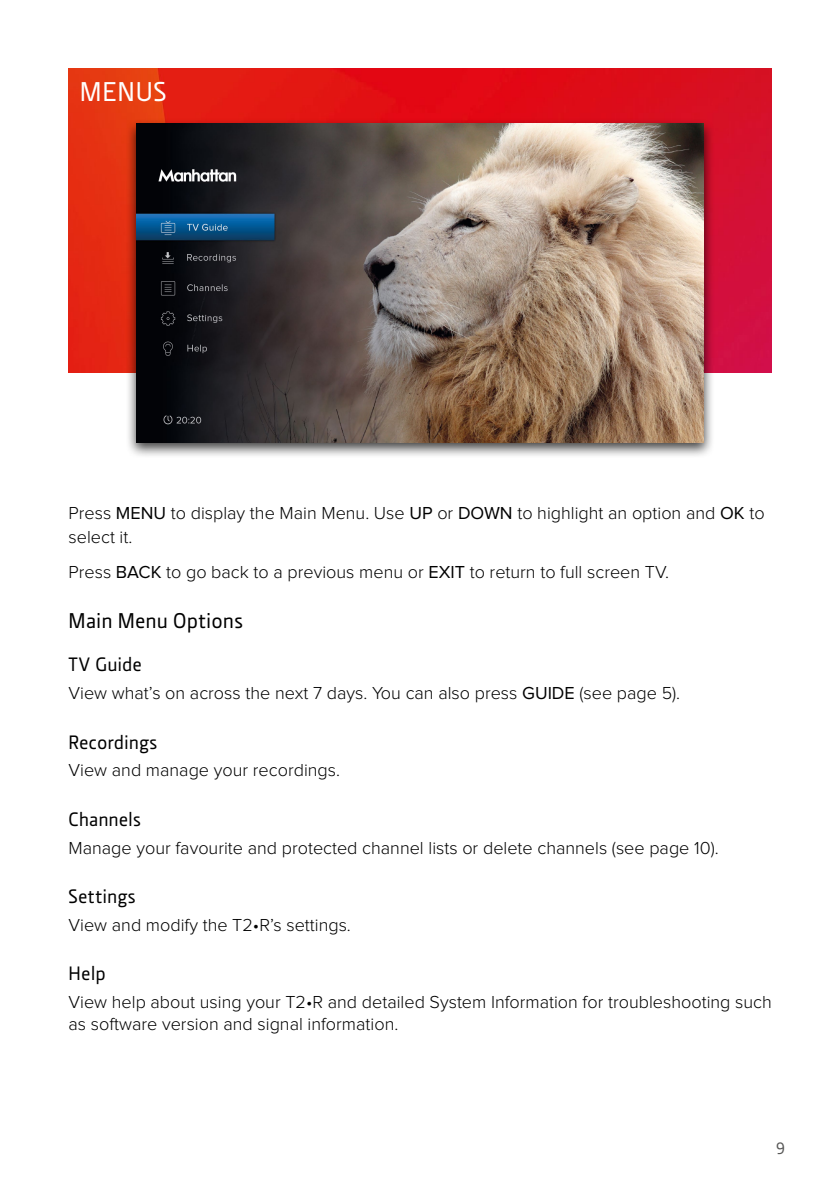
<style>
.page{position:relative;width:840px;height:1191px;background:#fff}
.page>*{position:absolute;margin:0;border:0;box-sizing:border-box;transform-origin:0 0}
.HEADING_2{font:500 28px "Section";letter-spacing:.03em;color:#fff}
.HEADING_3{font:500 22px "Section";letter-spacing:.03em;color:#000}
.HEADIN4{font:500 20px "Section";letter-spacing:.03em;color:#000}
.ICONS{font:300 18px/22px "Proxima Nova";color:#000}
.Body{font:300 18px/24px "Proxima Nova";color:#000}
.t1{font:500 17px "Section";color:#575756}
.s1{font-weight:400}
</style>
<div class="page">
<img style="left:68px;top:68px;width:703px;height:304px">
<div style="left:125px;top:118px;width:589px;height:341px;background:#000;opacity:.75"></div>
<img style="left:136px;top:123px;width:567px;height:319px">
<p class="HEADING_2" style="left:80px;top:74px;width:88px">MENUS</p>
<p class="Body" style="left:68px;top:502px;width:697px">Press <span class="s1">MENU</span> to display the Main Menu. Use <span class="s1">UP</span> or <span class="s1">DOWN</span> to highlight an option and <span class="s1">OK</span> to select it.</p>
<p class="Body" style="left:68px;top:561px;width:601px">Press <span class="s1">BACK</span> to go back to a previous menu or <span class="s1">EXIT</span> to return to full screen TV.</p>
<p class="HEADING_3" style="left:68px;top:607px;width:176px">Main Menu Options</p>
<p class="HEADIN4" style="left:68px;top:652px;width:75px">TV Guide</p>
<p class="ICONS" style="left:68px;top:683px;width:613px">View what’s on across the next 7 days. You can also press <span class="s1">GUIDE</span> (see page 5).</p>
<p class="HEADIN4" style="left:68px;top:730px;width:90px">Recordings</p>
<p class="ICONS" style="left:68px;top:760px;width:273px">View and manage your recordings.</p>
<p class="HEADIN4" style="left:68px;top:807px;width:74px">Channels</p>
<p class="ICONS" style="left:68px;top:837px;width:651px">Manage your favourite and protected channel lists or delete channels (see page 10).</p>
<p class="HEADIN4" style="left:68px;top:884px;width:69px">Settings</p>
<p class="ICONS" style="left:68px;top:914px;width:284px">View and modify the T2•R’s settings.</p>
<p class="HEADIN4" style="left:68px;top:961px;width:38px">Help</p>
<p class="ICONS" style="left:68px;top:991px;width:704px">View help about using your T2•R and detailed System Information for troubleshooting such as software version and signal information.</p>
<p class="t1" style="left:775px;top:1138px;width:10px">9</p>
</div>
